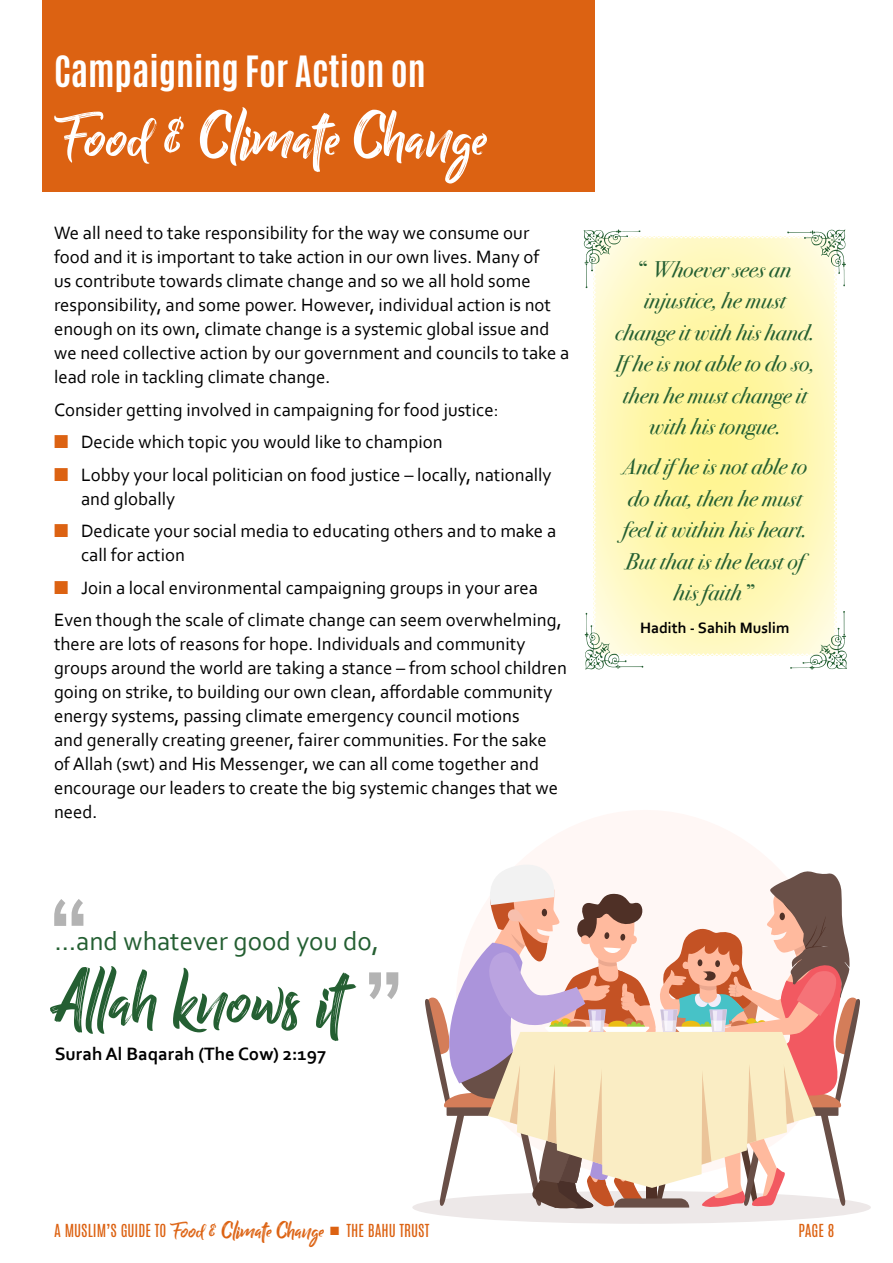
<style>
.page{position:relative;width:893px;height:1263px;background:#fff}
.page>*{position:absolute;margin:0;border:0;box-sizing:border-box;transform-origin:0 0}
.t1{font:78px "Billy Ohio";color:#245f32}
.t2{font:67.5px "Billy Ohio";color:#fff}
.t3{font:700 36px "Antonio";color:#fff}
.t4{font:27px "Corbel";color:#245f32}
.t5{font:italic 22.5px/31.5px "Bodoni Svty Two OSITCTT";color:#245f32;text-align:center}
.t6{font:18.75px/24px "Corbel";color:#000}
.t7{font:700 18.75px "Corbel";color:#000}
.t8{font:700 15.75px "Corbel";color:#000}
.t9{font:15px "Antonio";color:#dc6212}
.s1{color:#dc6212}
.s2{font-style:normal}
.s3{font-family:"Billy Ohio";font-size:24px}
</style>
<div class="page">
<div style="left:43px;top:0;width:552px;height:191px;background:#dc6212"></div>
<svg style="left:412px;top:864px;width:459px;height:360px"></svg>
<svg style="left:54px;top:899px;width:12px;height:27px"></svg>
<svg style="left:72px;top:899px;width:11px;height:27px"></svg>
<svg style="left:369px;top:972px;width:29px;height:27px"></svg>
<svg style="left:584px;top:229px;width:263px;height:441px;background:#fcf6bc"></svg>
<h3 class="t3" style="left:54px;top:44px;width:373px">Campaigning For Action on</h3>
<h2 class="t2" style="left:54px;top:96px;width:435px">Food &amp; Climate Change</h2>
<p class="t6" style="left:54px;top:221px;width:517px">We all need to take responsibility for the way we consume our food and it is important to take action in our own lives. Many of<br>us contribute towards climate change and so we all hold some responsibility, and some power. However, individual action is not enough on its own, climate change is a systemic global issue and we need collective action by our government and councils to take a lead role in tackling climate change.</p>
<p class="t6" style="left:54px;top:397px;width:446px">Consider getting involved in campaigning for food justice:</p>
<p class="t6" style="left:54px;top:430px;width:390px"><span class="s1">■</span> Decide which topic you would like to champion</p>
<p class="t6" style="left:81px;top:462px;width:472px;text-indent:-27px"><span class="s1">■</span> Lobby your local politician on food justice – locally, nationally and globally</p>
<p class="t6" style="left:81px;top:519px;width:477px;text-indent:-27px"><span class="s1">■</span> Dedicate your social media to educating others and to make a call for action</p>
<p class="t6" style="left:54px;top:571px;width:509px;line-height:32.5px"><span class="s1">■</span> Join a local environmental campaigning groups in your area<br>Even though the scale of climate change can seem overwhelming,</p>
<p class="t6" style="left:54px;top:632px;width:514px">there are lots of reasons for hope. Individuals and community groups around the world are taking a stance – from school children going on strike, to building our own clean, affordable community energy systems, passing climate emergency council motions<br>and generally creating greener, fairer communities. For the sake of Allah (swt) and His Messenger, we can all come together and encourage our leaders to create the big systemic changes that we need.</p>
<h3 class="t4" style="left:55px;top:924px;width:326px">…and whatever good you do,</h3>
<h1 class="t1" style="left:55px;top:953px;width:291px">Allah knows it</h1>
<p class="t7" style="left:55px;top:1042px;width:273px">Surah Al Baqarah (The Cow) 2:197</p>
<p class="t5" style="left:615px;top:254px;width:201px"><span class="s2">“</span> Whoever sees an injustice, he must change it with his hand.<br>If he is not able to do so, then he must change it with his tongue.</p>
<p class="t5" style="left:622px;top:451px;width:186px">And if he is not able to do that, then he must feel it within his heart.<br>But that is the least of his faith <span class="s2">”</span></p>
<p class="t8" style="left:640px;top:618px;width:151px">Hadith - Sahih Muslim</p>
<p class="t9" style="left:54px;top:1219px;width:377px">A MUSLIM’S GUIDE TO <span class="s3">Food &amp; Climate Change</span> ■ THE BAHU TRUST</p>
<p class="t9" style="left:798px;top:1219px;width:37px">PAGE 8</p>
</div>
